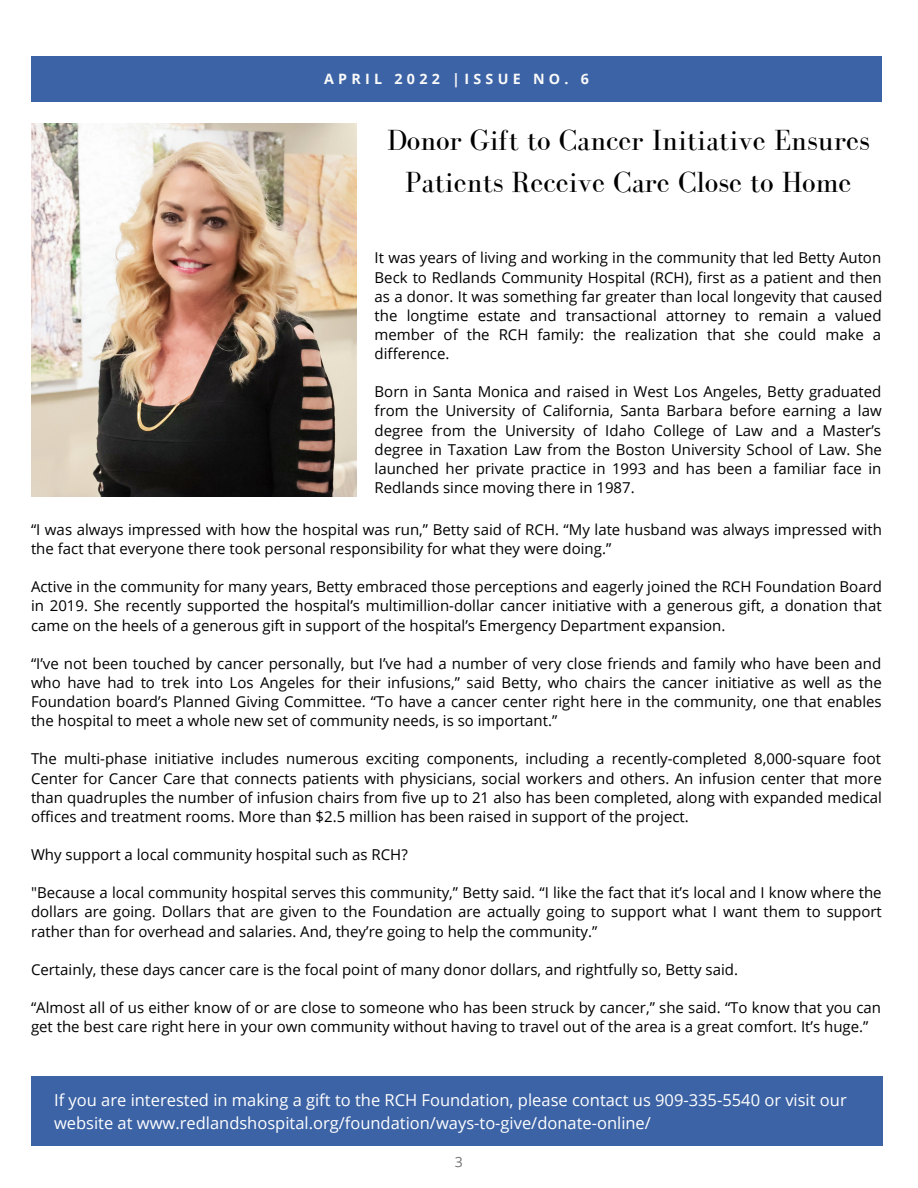
<style>
.page{position:relative;width:918px;height:1188px;background:#fff}
.page>*{position:absolute;margin:0;border:0;box-sizing:border-box;transform-origin:0 0}
.t1{font:30px/41.7px "Bodoni FLF";color:#000;text-align:center}
.t2{font:16.5px/22.5px "Open Sans";color:#fff}
.t3{font:15px/19.2px "Open Sans";color:#000;text-align:justify}
.t4{font:14.1px "Open Sans";color:#737373}
.t5{font:700 11.25px "Open Sans";letter-spacing:-.445em;color:#fafafa}
.s1{font-size:14.25px}
</style>
<div class="page">
<div style="left:31px;top:56px;width:851px;height:46px;background:#3c63a5"></div>
<div style="left:31px;top:1076px;width:852px;height:69px;background:#3c63a5"></div>
<img style="left:31px;top:123px;width:325px;height:374px">
<p class="t5" style="left:324px;top:70px;width:267px"><span class="s1">A P</span>O M<span class="s1">R</span>C TA<span class="s1">I</span> O<span class="s1">L</span>R BC <span class="s1">2</span>EH R<span class="s1">0</span> 2<span class="s1">2</span>20 <span class="s1">2</span>02 21 <span class="s1">|</span>0 |<span class="s1">I</span> |I <span class="s1">S</span>S P<span class="s1">S</span>S AU<span class="s1">U</span>GE<span class="s1">E</span>E N <span class="s1">N</span>NO O<span class="s1">O</span>. . 3<span class="s1">.</span> 3 <span class="s1">6</span></p>
<h1 class="t1" style="left:387px;top:120px;width:484px">Donor Gift to Cancer Initiative Ensures<br>Patients Receive Care Close to Home</h1>
<p class="t3" style="left:375px;top:248px;width:509px">It was years of living and working in the community that led Betty Auton Beck to Redlands Community Hospital (RCH), first as a patient and then as a donor. It was something far greater than local longevity that caused the longtime estate and transactional attorney to remain a valued member of the RCH family: the realization that she could make a difference.</p>
<p class="t3" style="left:375px;top:382px;width:509px">Born in Santa Monica and raised in West Los Angeles, Betty graduated from the University of California, Santa Barbara before earning a law degree from the University of Idaho College of Law and a Master’s degree in Taxation Law from the Boston University School of Law. She launched her private practice in 1993 and has been a familiar face in Redlands since moving there in 1987.</p>
<p class="t3" style="left:31px;top:519px;width:853px">“I was always impressed with how the hospital was run,” Betty said of RCH. “My late husband was always impressed with the fact that everyone there took personal responsibility for what they were doing.”</p>
<p class="t3" style="left:31px;top:577px;width:852px">Active in the community for many years, Betty embraced those perceptions and eagerly joined the RCH Foundation Board in 2019. She recently supported the hospital’s multimillion-dollar cancer initiative with a generous gift, a donation that came on the heels of a generous gift in support of the hospital’s Emergency Department expansion.</p>
<p class="t3" style="left:31px;top:653px;width:852px">“I’ve not been touched by cancer personally, but I’ve had a number of very close friends and family who have been and who have had to trek into Los Angeles for their infusions,” said Betty, who chairs the cancer initiative as well as the Foundation board’s Planned Giving Committee. “To have a cancer center right here in the community, one that enables the hospital to meet a whole new set of community needs, is so important.”</p>
<p class="t3" style="left:31px;top:749px;width:852px">The multi-phase initiative includes numerous exciting components, including a recently-completed 8,000-square foot Center for Cancer Care that connects patients with physicians, social workers and others. An infusion center that more than quadruples the number of infusion chairs from five up to 21 also has been completed, along with expanded medical offices and treatment rooms. More than $2.5 million has been raised in support of the project.</p>
<p class="t3" style="left:31px;top:845px;width:378px">Why support a local community hospital such as RCH?</p>
<p class="t3" style="left:31px;top:883px;width:852px">"Because a local community hospital serves this community,” Betty said. “I like the fact that it’s local and I know where the dollars are going. Dollars that are given to the Foundation are actually going to support what I want them to support rather than for overhead and salaries. And, they’re going to help the community.”</p>
<p class="t3" style="left:31px;top:959px;width:709px">Certainly, these days cancer care is the focal point of many donor dollars, and rightfully so, Betty said.</p>
<p class="t3" style="left:31px;top:998px;width:852px">“Almost all of us either know of or are close to someone who has been struck by cancer,” she said. “To know that you can get the best care right here in your own community without having to travel out of the area is a great comfort. It’s huge.”</p>
<p class="t2" style="left:54px;top:1089px;width:794px">If you are interested in making a gift to the RCH Foundation, please contact us 909-335-5540 or visit our website at www.redlandshospital.org/foundation/ways-to-give/donate-online/</p>
<p class="t4" style="left:455px;top:1152px;width:10px">3</p>
</div>
